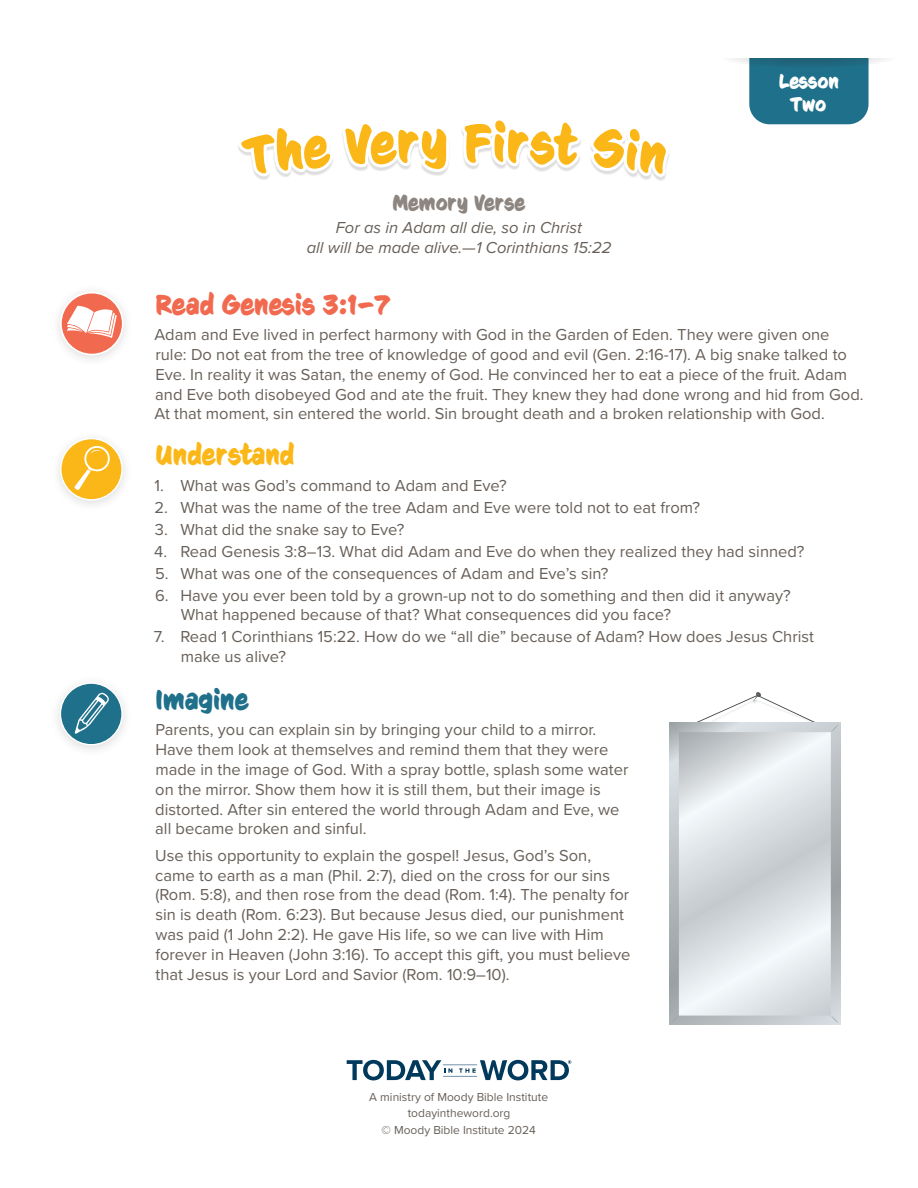
<style>
.page{position:relative;width:918px;height:1188px;background:#fff}
.page>*{position:absolute;margin:0;border:0;box-sizing:border-box;transform-origin:0 0}
.t1{font:700 27px "CC Sign Language";color:#f16a50}
.t2{font:700 27px "CC Sign Language";color:#fbb717}
.t3{font:700 27px "CC Sign Language";color:#1f708a}
.t4{font:700 21px "CC Sign Language";color:#8d8680}
.t5{font:700 19.5px/23.4px "CC Sign Language";color:#fff;text-align:center}
.t6{font:16.5px/19.8px "Proxima Nova";color:#686059}
.t7{font:italic 16.5px/19.8px "Proxima Nova";color:#686059;text-align:center}
.t8{font:12px "Proxima Nova";color:#686059}
</style>
<div class="page">
<svg style="left:347px;top:1060px;width:105px;height:20px"></svg>
<hr style="left:443px;top:1064px;width:34px;height:1px;background:#567a99">
<hr style="left:443px;top:1076px;width:34px;height:1px;background:#567a99">
<svg style="left:459px;top:1060px;width:112px;height:20px"></svg>
<svg style="left:60px;top:292px;width:64px;height:63px"></svg>
<svg style="left:60px;top:439px;width:63px;height:62px"></svg>
<svg style="left:60px;top:683px;width:63px;height:63px"></svg>
<div style="left:749px;top:20px;width:120px;height:104px;background:#1f708a;border-radius:20px"></div>
<svg style="left:719px;top:47px;width:180px;height:20px"></svg>
<div style="left:700px;top:0;width:218px;height:58px;background:#fff"></div>
<div style="left:237px;top:120px;width:433px;height:62px;background:#231f20;opacity:.15"></div>
<svg style="left:669px;top:723px;width:171px;height:302px"></svg>
<svg style="left:671px;top:692px;width:168px;height:331px"></svg>
<svg style="left:237px;top:124px;width:95px;height:55px"></svg>
<svg style="left:344px;top:121px;width:103px;height:48px"></svg>
<svg style="left:464px;top:120px;width:116px;height:47px"></svg>
<svg style="left:590px;top:122px;width:78px;height:57px"></svg>
<p class="t4" style="left:392px;top:190px;width:134px">Memory Verse</p>
<p class="t7" style="left:307px;top:217px;width:306px">For as in Adam all die, so in Christ<br>all will be made alive.—1 Corinthians 15:22</p>
<p class="t5" style="left:779px;top:69px;width:62px">Lesson<br>Two</p>
<p class="t1" style="left:155px;top:289px;width:236px">Read Genesis 3:1–7</p>
<p class="t6" style="left:154px;top:324px;width:711px">Adam and Eve lived in perfect harmony with God in the Garden of Eden. They were given one rule: Do not eat from the tree of knowledge of good and evil (Gen. 2:16-17). A big snake talked to Eve. In reality it was Satan, the enemy of God. He convinced her to eat a piece of the fruit. Adam and Eve both disobeyed God and ate the fruit. They knew they had done wrong and hid from God.<br>At that moment, sin entered the world. Sin brought death and a broken relationship with God.</p>
<p class="t2" style="left:155px;top:439px;width:141px">Understand</p>
<p class="t6" style="left:154px;top:475px;width:354px">1. What was God’s command to Adam and Eve?</p>
<p class="t6" style="left:154px;top:497px;width:547px">2. What was the name of the tree Adam and Eve were told not to eat from?</p>
<p class="t6" style="left:155px;top:519px;width:251px">3. What did the snake say to Eve?</p>
<p class="t6" style="left:154px;top:541px;width:652px">4. Read Genesis 3:8–13. What did Adam and Eve do when they realized they had sinned?</p>
<p class="t6" style="left:155px;top:562px;width:455px">5. What was one of the consequences of Adam and Eve’s sin?</p>
<p class="t6" style="left:181px;top:584px;width:612px;text-indent:-26px">6. Have you ever been told by a grown-up not to do something and then did it anyway?<br>What happened because of that? What consequences did you face?</p>
<p class="t6" style="left:181px;top:626px;width:635px;text-indent:-27px">7. Read 1 Corinthians 15:22. How do we “all die” because of Adam? How does Jesus Christ make us alive?</p>
<p class="t3" style="left:155px;top:684px;width:95px">Imagine</p>
<p class="t6" style="left:155px;top:719px;width:475px">Parents, you can explain sin by bringing your child to a mirror.<br>Have them look at themselves and remind them that they were made in the image of God. With a spray bottle, splash some water on the mirror. Show them how it is still them, but their image is distorted. After sin entered the world through Adam and Eve, we all became broken and sinful.</p>
<p class="t6" style="left:155px;top:845px;width:477px">Use this opportunity to explain the gospel! Jesus, God’s Son, came to earth as a man (Phil. 2:7), died on the cross for our sins (Rom. 5:8), and then rose from the dead (Rom. 1:4). The penalty for sin is death (Rom. 6:23). But because Jesus died, our punishment was paid (1 John 2:2). He gave His life, so we can live with Him forever in Heaven (John 3:16). To accept this gift, you must believe that Jesus is your Lord and Savior (Rom. 10:9–10).</p>
<p class="t8" style="left:369px;top:1088px;width:180px">A ministry of Moody Bible Institute</p>
<p class="t8" style="left:408px;top:1104px;width:104px">todayintheword.org</p>
<p class="t8" style="left:382px;top:1121px;width:156px">© Moody Bible Institute 2024</p>
</div>
